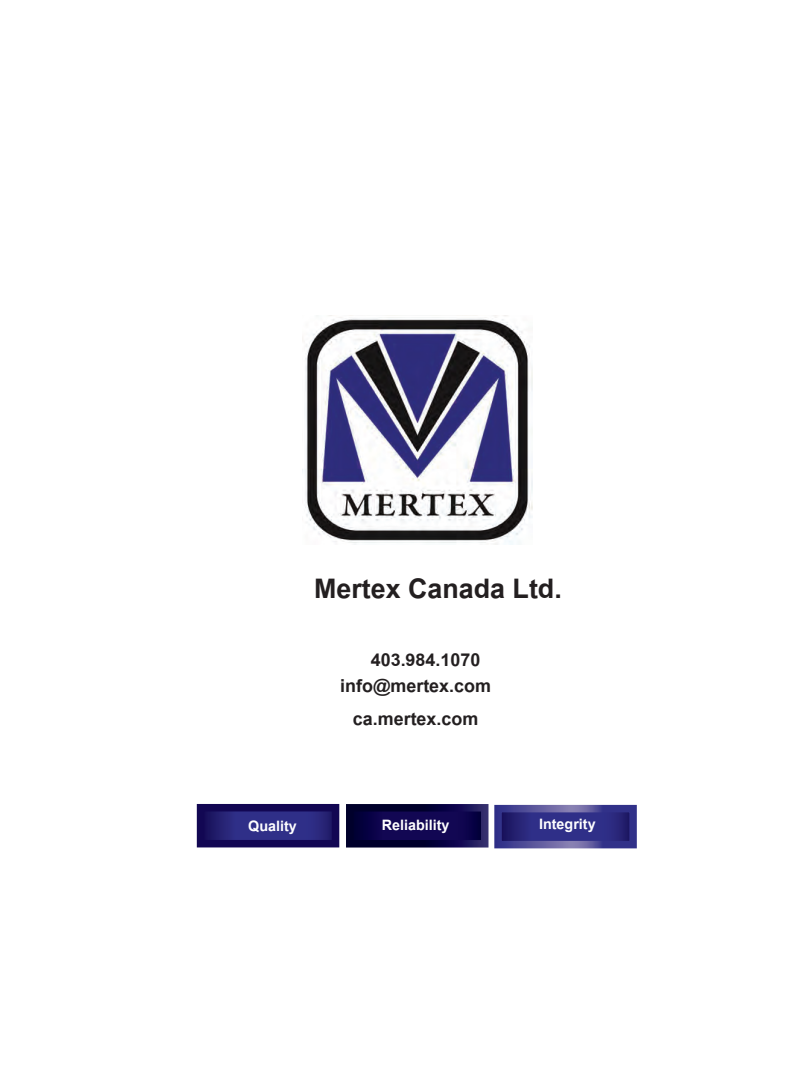
<style>
.page{position:relative;width:810px;height:1080px;background:#fff}
.page>*{position:absolute;margin:0;border:0;box-sizing:border-box;transform-origin:0 0}
.t1{font:700 37.5px "Utsaah";color:#231f20}
.t2{font:700 25px/25.9px "Utsaah";color:#231f20}
.t3{font:700 20px "Utsaah";color:#fff}
</style>
<div class="page">
<img style="left:305px;top:315px;width:227px;height:230px">
<svg style="left:206px;top:813px;width:124px;height:25px;background:#2b2a80"></svg>
<svg style="left:355px;top:813px;width:125px;height:26px;background:#0e054d"></svg>
<svg style="left:503px;top:814px;width:125px;height:25px;background:#2b2a80"></svg>
<h1 class="t1" style="left:314px;top:568px;width:249px">Mertex Canada Ltd.</h1>
<p class="t2" style="left:340px;top:647px;width:152px;text-indent:31px">403.984.1070 info@mertex.com</p>
<p class="t2" style="left:353px;top:707px;width:127px">ca.mertex.com</p>
<p class="t3" style="left:248px;top:816px;width:50px">Quality</p>
<p class="t3" style="left:382px;top:815px;width:69px">Reliability</p>
<p class="t3" style="left:539px;top:815px;width:58px">Integrity</p>
</div>
